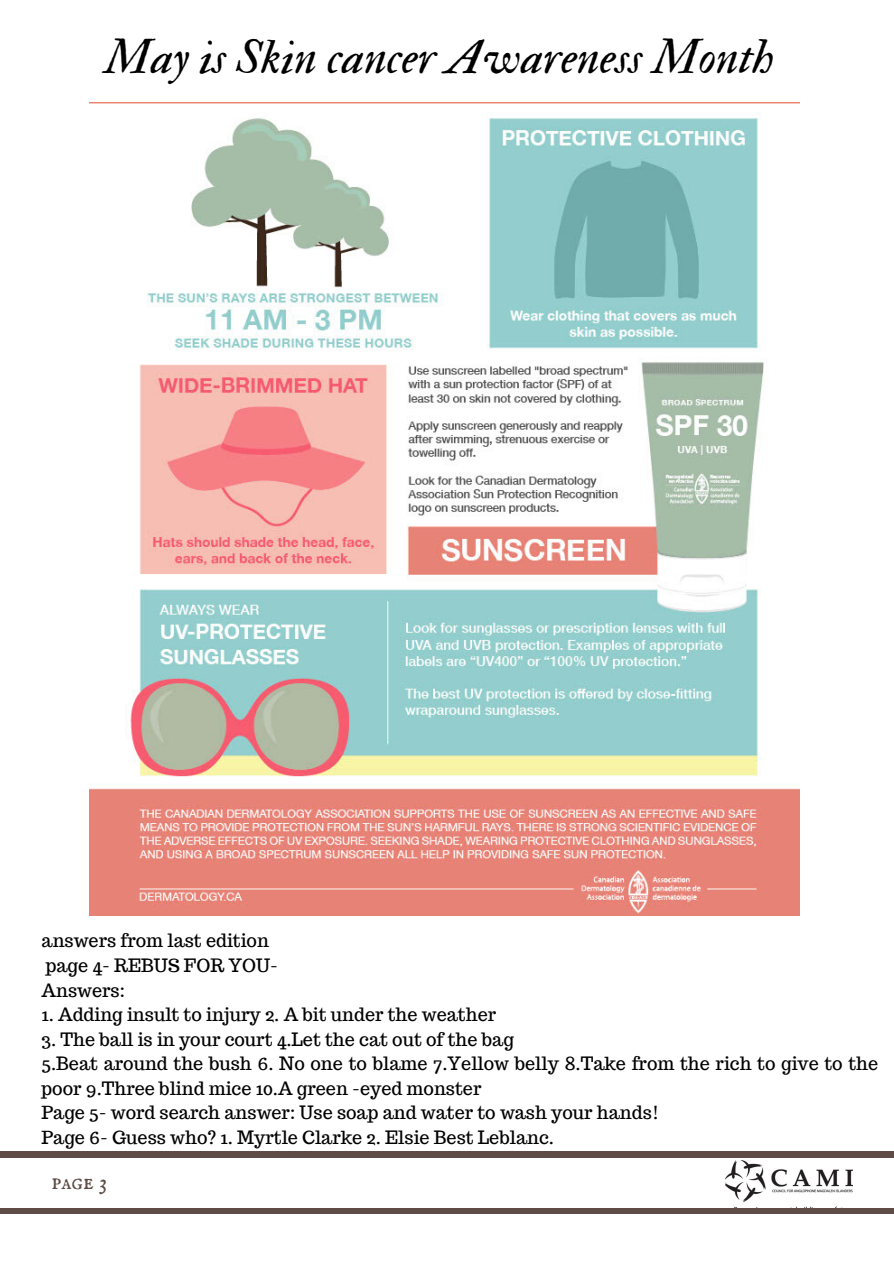
<style>
.page{position:relative;width:894px;height:1264px;background:#fff}
.page>*{position:absolute;margin:0;border:0;box-sizing:border-box;transform-origin:0 0}
.t1{font:48px "IM FELL Double Pica Italic";color:#000}
.t2{font:23.25px "IM FELL English SC";color:#5d4d46}
.t3{font:18px/24.6px "Trocchi";color:#000}
</style>
<div class="page">
<div style="left:0;top:1151px;width:893px;height:6px;background:#5d4d46"></div>
<div style="left:0;top:1207px;width:893px;height:6px;background:#5d4d46"></div>
<img style="left:725px;top:1160px;width:126px;height:43px">
<img style="left:89px;top:102px;width:710px;height:813px">
<h1 class="t1" style="left:104px;top:28px;width:671px">May is Skin cancer Awareness Month</h1>
<p class="t3" style="left:41px;top:928px;width:238px">answers from last edition page 4- REBUS FOR YOU-<br>Answers:</p>
<p class="t3" style="left:41px;top:1002px;width:456px">1. Adding insult to injury 2. A bit under the weather</p>
<p class="t3" style="left:41px;top:1026px;width:838px">3. The ball is in your court 4.Let the cat out of the bag<br>5.Beat around the bush 6. No one to blame 7.Yellow belly 8.Take from the rich to give to the poor 9.Three blind mice 10.A green -eyed monster<br>Page 5- word search answer: Use soap and water to wash your hands!<br>Page 6- Guess who? 1. Myrtle Clarke 2. Elsie Best Leblanc.</p>
<p class="t2" style="left:51px;top:1168px;width:57px">page 3</p>
</div>
